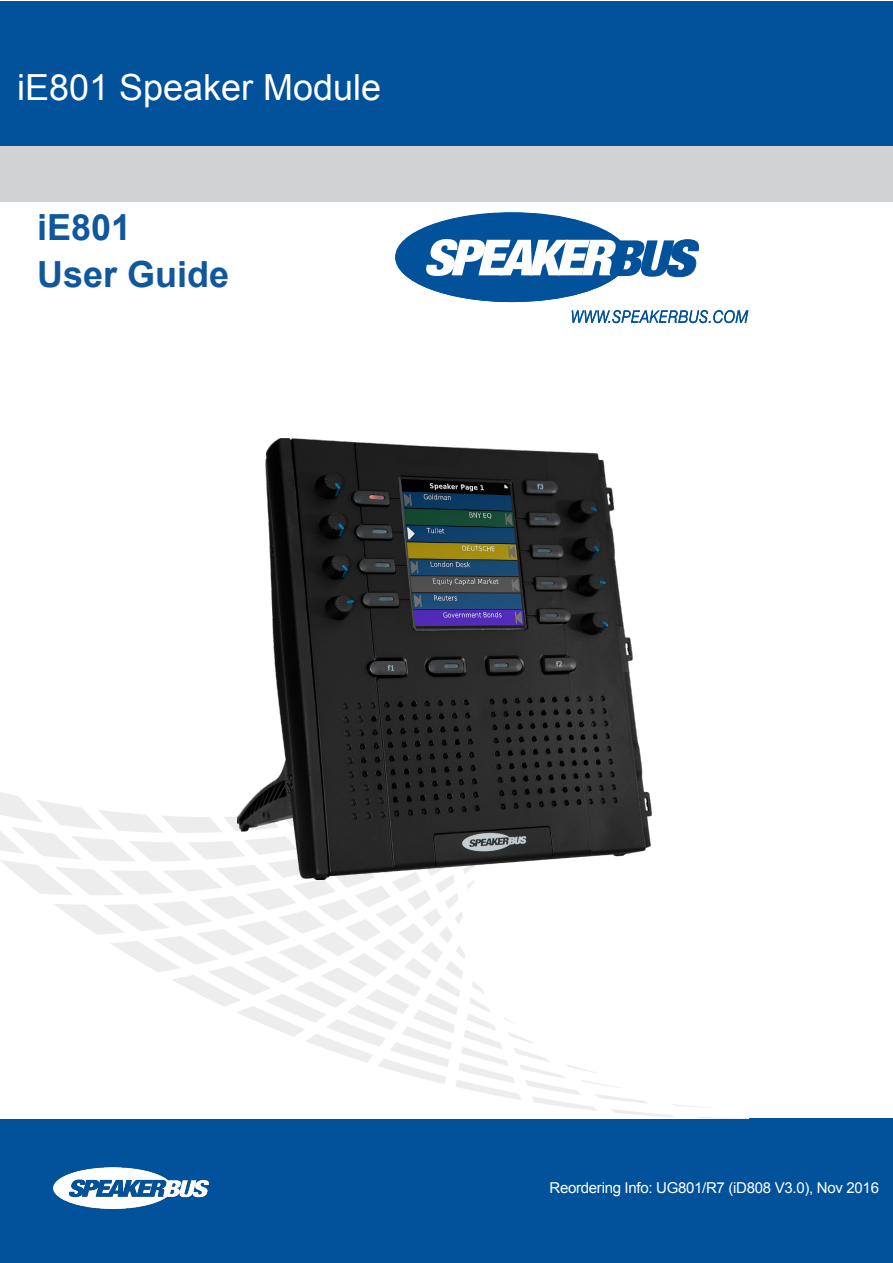
<style>
.page{position:relative;width:893px;height:1263px;background:#fff}
.page>*{position:absolute;margin:0;border:0;box-sizing:border-box;transform-origin:0 0}
.TOC2{font:36px "Arial";color:#fff}
.Copyright_Text{font:700 36px "Arial";color:#10579e}
.Overview_Footer{font:15px "Arial";letter-spacing:-.02em;color:#fff}
</style>
<div class="page">
<svg style="left:395px;top:213px;width:304px;height:89px"></svg>
<svg style="left:572px;top:310px;width:176px;height:13px"></svg>
<div style="left:0;top:1px;width:893px;height:144px;background:#01529a"></div>
<div style="left:0;top:146px;width:893px;height:56px;background:#d1d2d4"></div>
<div style="left:0;top:1118px;width:893px;height:145px;background:#01529a"></div>
<img style="left:54px;top:1167px;width:155px;height:41px">
<img style="left:0;top:792px;width:713px;height:326px">
<img style="left:237px;top:438px;width:414px;height:441px">
<p class="TOC2" style="left:17px;top:64px;width:366px">iE801 Speaker Module</p>
<p class="Copyright_Text" style="left:37px;top:203px;width:96px">iE801</p>
<p class="Copyright_Text" style="left:37px;top:250px;width:194px">User Guide</p>
<p class="Overview_Footer" style="left:550px;top:1178px;width:331px">Reordering Info: UG801/R7 (iD808 V3.0), Nov 2016</p>
</div>
